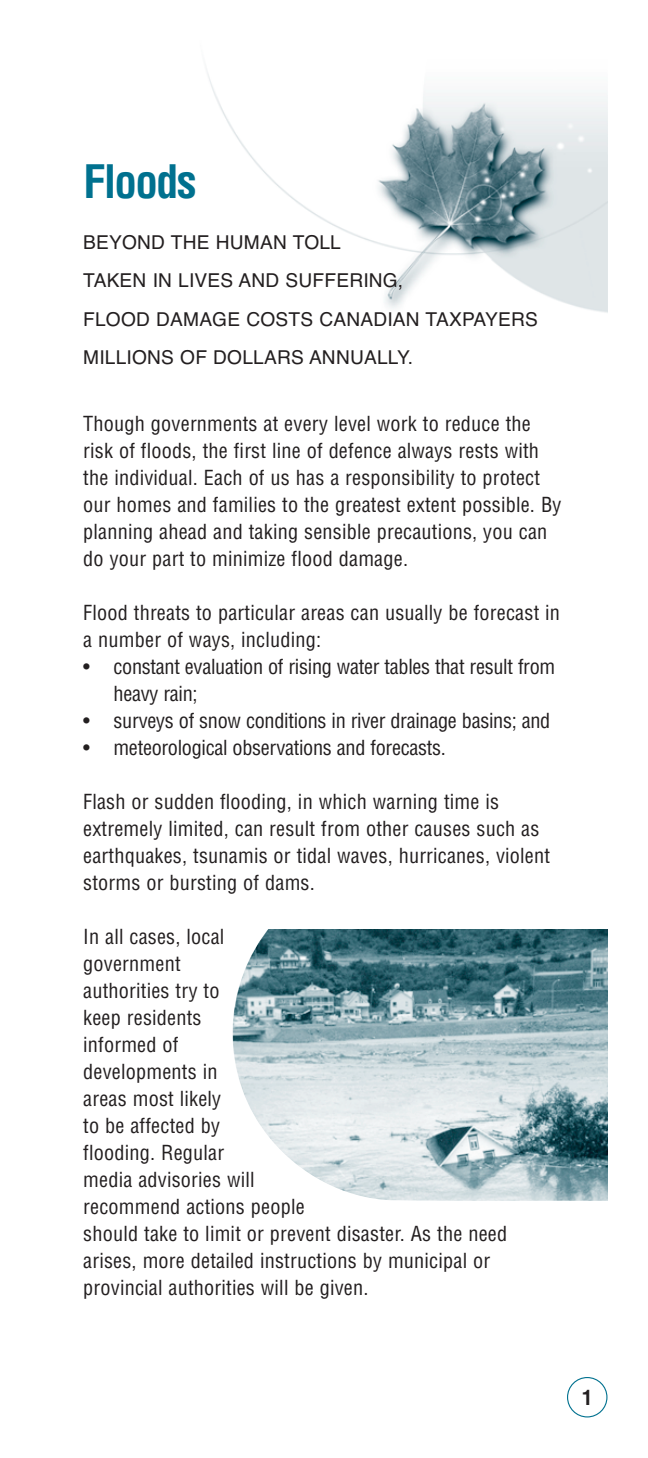
<style>
.page{position:relative;width:648px;height:1458px;background:#fff}
.page>*{position:absolute;margin:0;border:0;box-sizing:border-box;transform-origin:0 0}
.t1{font:700 condensed 45px "Helvetica";letter-spacing:-.04em;color:#00718f}
.t2{font:condensed 20.25px/27px "Helvetica";letter-spacing:.01em;color:#231f20}
.t3{font:condensed 20.25px/27px "Helvetica";letter-spacing:-.015em;color:#231f20}
.t4{font:700 condensed 20.25px "Helvetica";color:#231f20}
.t5{font:19.12px/38.2px "Helvetica";letter-spacing:.01em;color:#231f20}
</style>
<div class="page">
<img style="left:206px;top:69px;width:401px;height:244px">
<div style="left:567px;top:1377px;width:41px;height:41px;border:2px solid #00718f;border-radius:50%"></div>
<img style="left:232px;top:929px;width:375px;height:272px">
<h1 class="t1" style="left:83px;top:164px;width:115px">Floods</h1>
<p class="t5" style="left:83px;top:225px;width:456px">BEYOND THE HUMAN TOLL<br>TAKEN IN LIVES AND SUFFERING,<br>FLOOD DAMAGE COSTS CANADIAN TAXPAYERS<br>MILLIONS OF DOLLARS ANNUALLY.</p>
<p class="t2" style="left:83px;top:412px;width:480px">Though governments at every level work to reduce the risk of floods, the first line of defence always rests with the individual. Each of us has a responsibility to protect our homes and families to the greatest extent possible. By planning ahead and taking sensible precautions, you can do your part to minimize flood damage.</p>
<p class="t2" style="left:83px;top:601px;width:478px">Flood threats to particular areas can usually be forecast in a number of ways, including:</p>
<p class="t3" style="left:114px;top:655px;width:443px;text-indent:-30px">• constant evaluation of rising water tables that result from heavy rain;</p>
<p class="t3" style="left:83px;top:709px;width:469px">• surveys of snow conditions in river drainage basins; and</p>
<p class="t3" style="left:83px;top:736px;width:364px">• meteorological observations and forecasts.</p>
<p class="t2" style="left:83px;top:790px;width:468px">Flash or sudden flooding, in which warning time is extremely limited, can result from other causes such as earthquakes, tsunamis or tidal waves, hurricanes, violent storms or bursting of dams.</p>
<p class="t2" style="left:83px;top:925px;width:425px">In all cases, local<br>government<br>authorities try to<br>keep residents<br>informed of<br>developments in<br>areas most likely<br>to be affected by<br>flooding. Regular<br>media advisories will<br>recommend actions people<br>should take to limit or prevent disaster. As the need arises, more detailed instructions by municipal or provincial authorities will be given.</p>
<p class="t4" style="left:582px;top:1390px;width:12px">1</p>
</div>
